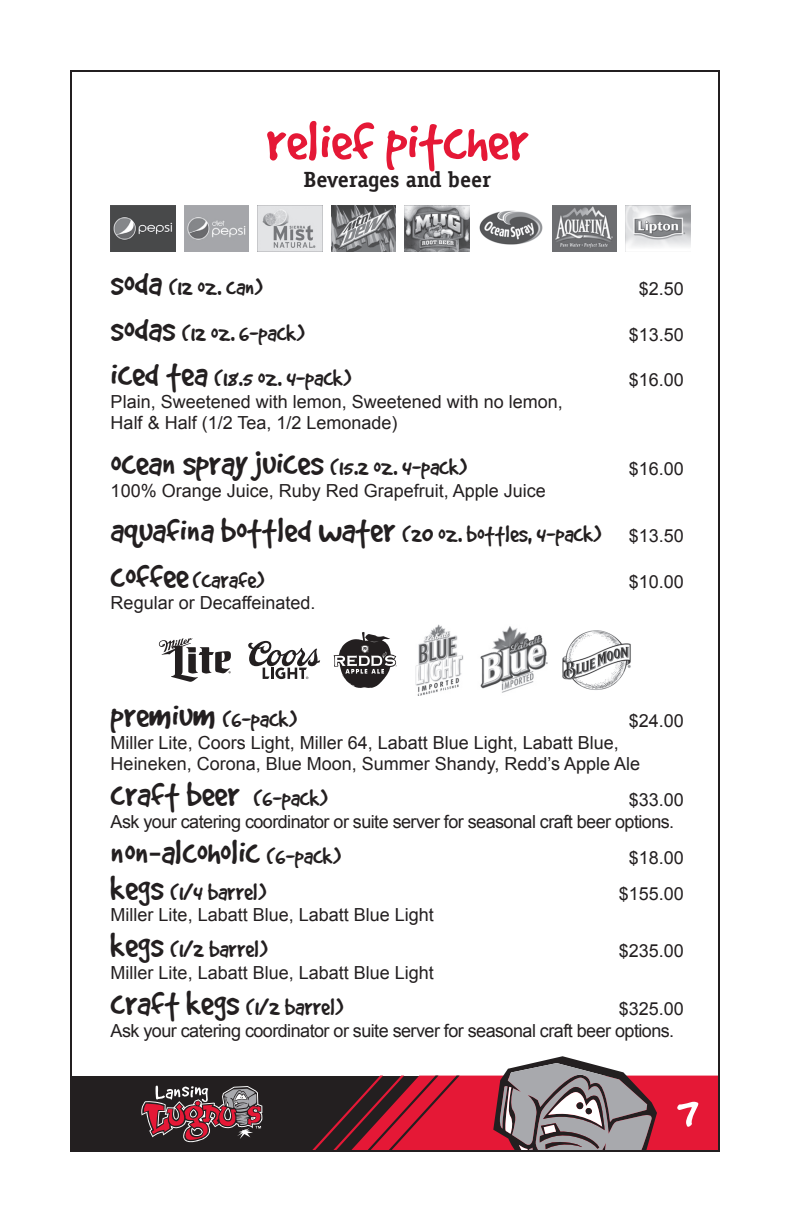
<style>
.page{position:relative;width:792px;height:1224px;background:#fff}
.page>*{position:absolute;margin:0;border:0;box-sizing:border-box;transform-origin:0 0}
.t1{font:62px "Good Dog Plain";color:#e51836}
.t2{font:53.2px "Good Dog Plain";color:#fff}
.t3{font:38px "Good Dog Plain";color:#231f20}
.t4{font:26px/45.6px "Good Dog Plain";color:#231f20}
.t5{font:700 22px "Officina Serif LT";color:#231f20}
.t6{font:18px/21.6px "Arial";color:#231f20}
.t7{font:18px/21.6px "Arial";letter-spacing:-.03em;color:#231f20}
.s1{font-size:38px}
.s2{font-size:26px}
.s3{font-family:"Arial";font-size:18px}
.s4{font-family:"Arial"}
</style>
<div class="page">
<div style="left:72px;top:1076px;width:367px;height:75px;background:#231f20"></div>
<svg style="left:141px;top:1085px;width:121px;height:58px"></svg>
<svg style="left:313px;top:1056px;width:404px;height:93px"></svg>
<img style="left:111px;top:206px;width:64px;height:45px">
<img style="left:184px;top:206px;width:65px;height:45px">
<img style="left:258px;top:206px;width:64px;height:45px">
<img style="left:331px;top:206px;width:65px;height:45px">
<img style="left:405px;top:206px;width:65px;height:45px">
<img style="left:479px;top:210px;width:64px;height:35px">
<img style="left:552px;top:206px;width:65px;height:45px">
<img style="left:626px;top:206px;width:64px;height:41px">
<img style="left:480px;top:626px;width:68px;height:67px">
<svg style="left:334px;top:632px;width:63px;height:56px"></svg>
<img style="left:415px;top:624px;width:48px;height:72px">
<svg style="left:248px;top:641px;width:72px;height:38px"></svg>
<svg style="left:159px;top:638px;width:72px;height:44px"></svg>
<img style="left:562px;top:630px;width:69px;height:60px">
<h1 class="t1" style="left:266px;top:111px;width:264px">relief pitcher</h1>
<p class="t5" style="left:304px;top:166px;width:189px">Beverages and beer</p>
<h3 class="t4" style="left:111px;top:264px;width:154px"><span class="s1">soda</span> (12 oz. can)</h3>
<p class="t6" style="left:639px;top:278px;width:47px">$2.50</p>
<h3 class="t4" style="left:111px;top:310px;width:195px"><span class="s1">sodas</span> (12 oz. 6-pack)</h3>
<p class="t6" style="left:629px;top:324px;width:57px">$13.50</p>
<h3 class="t4" style="left:111px;top:355px;width:242px"><span class="s1">iced tea</span> (18.5 oz. 4-pack)</h3>
<p class="t6" style="left:629px;top:369px;width:57px">$16.00</p>
<p class="t6" style="left:111px;top:391px;width:454px">Plain, Sweetened with lemon, Sweetened with no lemon,<br>Half &amp; Half (1/2 Tea, 1/2 Lemonade)</p>
<h3 class="t3" style="left:111px;top:445px;width:358px">ocean spray juices <span class="s2">(15.2 oz. 4-pack)</span></h3>
<p class="t6" style="left:629px;top:458px;width:57px">$16.00</p>
<p class="t6" style="left:111px;top:480px;width:437px">100% Orange Juice, Ruby Red Grapefruit, Apple Juice</p>
<h3 class="t4" style="left:111px;top:511px;width:575px"><span class="s1">aquafina bottled water</span> (20 oz. bottles, 4-pack) <span class="s3">$13.50 </span><span class="s1">coffee</span> (carafe)</h3>
<p class="t6" style="left:629px;top:571px;width:57px">$10.00</p>
<p class="t6" style="left:111px;top:592px;width:206px">Regular or Decaffeinated.</p>
<h3 class="t4" style="left:111px;top:696px;width:188px"><span class="s1">premium</span> (6-pack)</h3>
<p class="t6" style="left:629px;top:710px;width:57px">$24.00</p>
<p class="t6" style="left:111px;top:732px;width:531px">Miller Lite, Coors Light, Miller 64, Labatt Blue Light, Labatt Blue,<br>Heineken, Corona, Blue Moon, Summer Shandy, Redd’s Apple Ale</p>
<h3 class="t3" style="left:111px;top:776px;width:219px">craft beer <span class="s2">(6-pack)</span></h3>
<p class="t7" style="left:111px;top:789px;width:575px;text-indent:518px">$33.00<br>Ask your catering coordinator or suite server for seasonal craft beer options.</p>
<h3 class="t3" style="left:111px;top:833px;width:232px">non<span class="s4">-</span>alcoholic <span class="s2">(6-pack)</span></h3>
<p class="t6" style="left:629px;top:847px;width:57px">$18.00</p>
<h3 class="t4" style="left:111px;top:869px;width:157px"><span class="s1">kegs</span> (1/4 barrel)</h3>
<p class="t6" style="left:619px;top:883px;width:67px">$155.00</p>
<p class="t6" style="left:111px;top:904px;width:325px">Miller Lite, Labatt Blue, Labatt Blue Light</p>
<h3 class="t4" style="left:111px;top:926px;width:158px"><span class="s1">kegs</span> (1/2 barrel)</h3>
<p class="t6" style="left:619px;top:940px;width:67px">$235.00</p>
<p class="t6" style="left:111px;top:962px;width:325px">Miller Lite, Labatt Blue, Labatt Blue Light</p>
<h3 class="t4" style="left:111px;top:984px;width:234px"><span class="s1">craft kegs</span> (1/2 barrel)</h3>
<p class="t7" style="left:111px;top:998px;width:575px;text-indent:508px">$325.00<br>Ask your catering coordinator or suite server for seasonal craft beer options.</p>
<h2 class="t2" style="left:677px;top:1086px;width:23px">7</h2>
</div>
